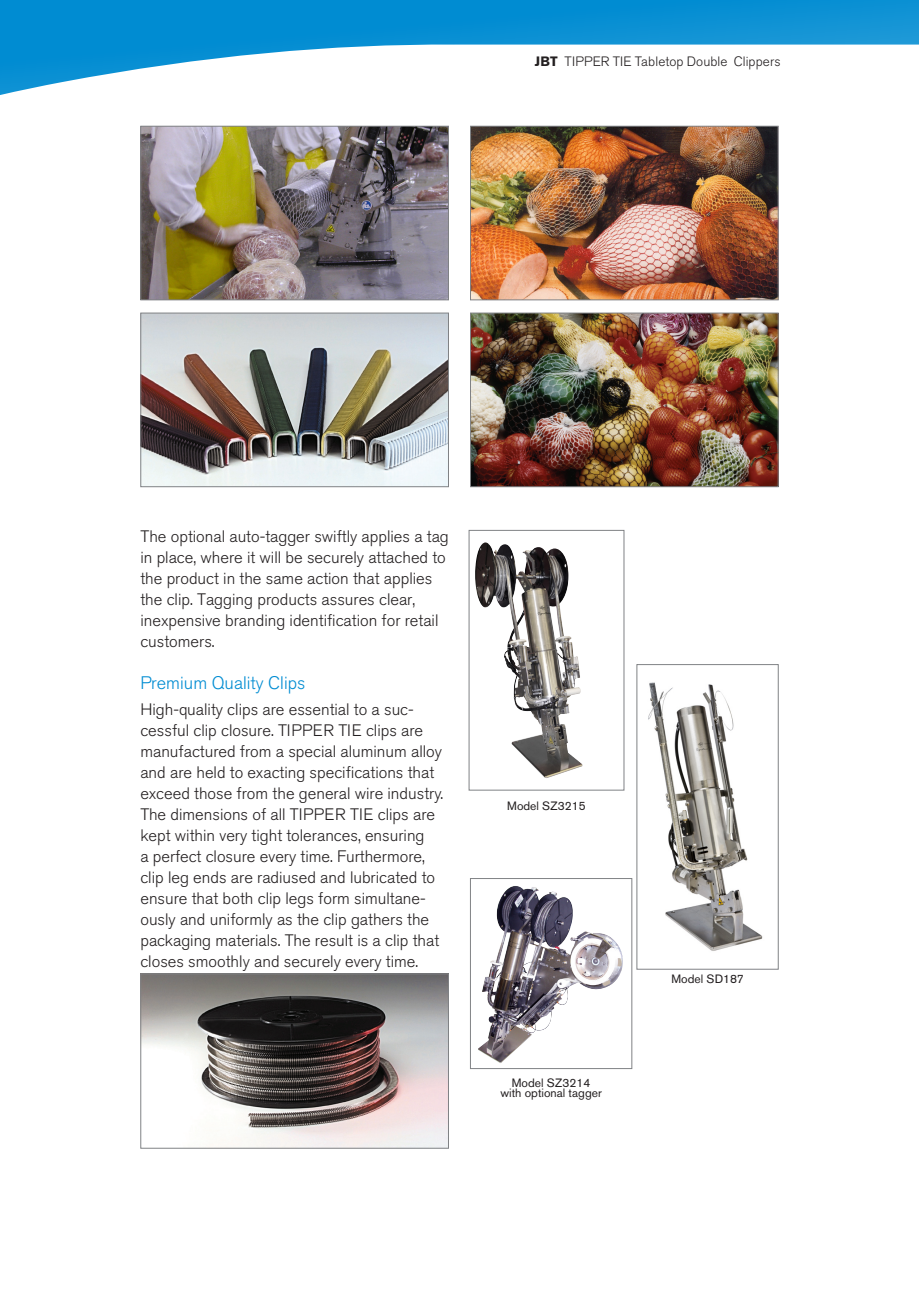
<style>
.page{position:relative;width:919px;height:1289px;background:#fff}
.page>*{position:absolute;margin:0;border:0;box-sizing:border-box;transform-origin:0 0}
.Zwischentitel{font:300 18px "Akzidenz Grotesk Pro";color:#008cd2}
.Zwischentitel-2{font:300 16.5px/21px "Akzidenz Grotesk Pro";color:#231f20}
.Fliesstext{font:300 16.5px/21px "Akzidenz Grotesk Pro";color:#231f20}
.t1{font:300 13.5px "Akzidenz Grotesk Pro";letter-spacing:.01em;color:#231f20}
.Zwischentitel-3{font:12px/10.5px "Akzidenz Grotesk Pro";color:#231f20;text-align:center}
.s1{font-weight:700}
</style>
<div class="page">
<img style="left:504px;top:611px;width:78px;height:167px">
<div style="left:468px;top:530px;width:156px;height:260px;border:1px solid #808285"></div>
<img style="left:648px;top:682px;width:115px;height:269px">
<div style="left:636px;top:664px;width:142px;height:305px;border:1px solid #808285"></div>
<img style="left:478px;top:891px;width:145px;height:172px">
<div style="left:470px;top:878px;width:162px;height:190px;border:1px solid #808285"></div>
<img style="left:0;top:0;width:918px;height:611px">
<img style="left:142px;top:975px;width:305px;height:171px">
<div style="left:140px;top:973px;width:309px;height:175px;border:1px solid #808285"></div>
<p class="t1" style="left:534px;top:53px;width:247px"><span class="s1">JBT</span> TIPPER TIE Tabletop Double Clippers</p>
<p class="Fliesstext" style="left:140px;top:526px;width:310px">The optional auto-tagger swiftly applies a tag in place, where it will be securely attached to the product in the same action that applies the clip. Tagging products assures clear, inexpensive branding identification for retail customers.</p>
<p class="Zwischentitel" style="left:140px;top:671px;width:166px">Premium Quality Clips</p>
<p class="Zwischentitel-2" style="left:140px;top:698px;width:304px">High-quality clips are essential to a suc&shy;cessful clip closure. TIPPER TIE clips are manufactured from a special aluminum alloy and are held to exacting specifications that exceed those from the general wire industry.<br>The dimensions of all TIPPER TIE clips are kept within very tight tolerances, ensuring<br>a perfect closure every time. Furthermore, clip leg ends are radiused and lubricated to ensure that both clip legs form simultane&shy;ously and uniformly as the clip gathers the packaging materials. The result is a clip that closes smoothly and securely every time.</p>
<p class="Zwischentitel-3" style="left:507px;top:800px;width:80px">Model SZ3215</p>
<p class="Zwischentitel-3" style="left:500px;top:1077px;width:103px">Model SZ3214 with optional tagger</p>
<p class="Zwischentitel-3" style="left:671px;top:973px;width:74px">Model SD187</p>
</div>
